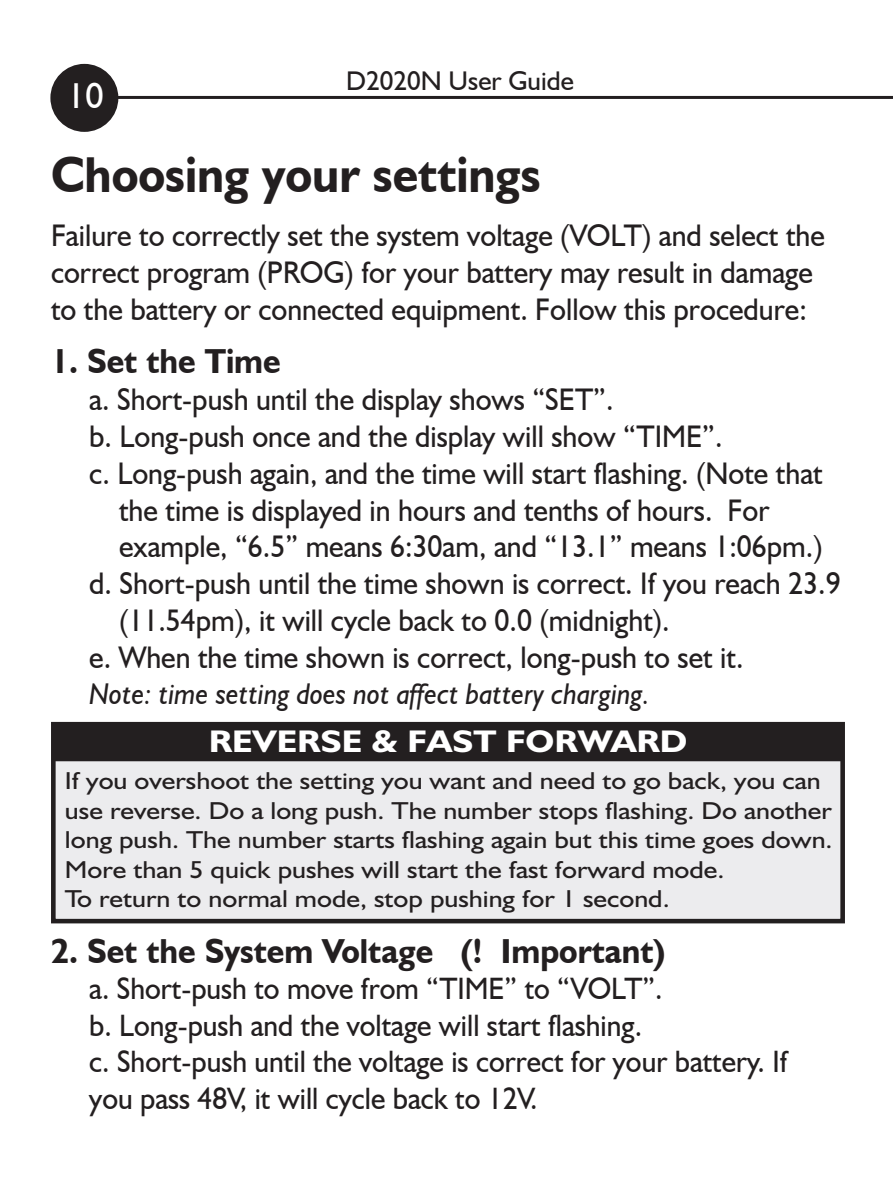
<style>
.page{position:relative;width:893px;height:1183px;background:#fff}
.page>*{position:absolute;margin:0;border:0;box-sizing:border-box;transform-origin:0 0}
.t1{font:700 50.4px "Humanist 521 BT";color:#231f20;scale:.95 1}
.t2{font:36px "Humanist 521 BT";color:#fff}
.t3{font:700 34.8px "Humanist 521 BT";color:#231f20;scale:.95 1}
.t4{font:700 31.5px "Humanist 521 BT";color:#fff;scale:1.13 1}
.t5{font:31.2px/36.9px "Humanist 521 BT";color:#231f20;scale:.95 1}
.t6{font:30.9px/36.6px "Humanist 521 BT";color:#231f20;scale:.95 1}
.t7{font:italic 30px "Humanist 521 BT";color:#231f20;scale:.95 1}
.t8{font:27px "Humanist 521 BT";color:#231f20}
.t9{font:24.6px/29.4px "Humanist 521 BT";color:#231f20;scale:1.13 1}
</style>
<div class="page">
<hr style="left:85px;top:96px;width:808px;height:3px;background:#231f20">
<div style="left:52px;top:65px;width:65px;height:65px;background:#231f20;border-radius:50%"></div>
<div style="left:50px;top:64px;width:68px;height:68px;border:3px solid #231f20;border-radius:50%"></div>
<div style="left:55px;top:761px;width:786px;height:158px;background:#ececee"></div>
<div style="left:55px;top:725px;width:786px;height:36px;background:#231f20"></div>
<div style="left:51px;top:721px;width:794px;height:202px;border:3px solid #231f20"></div>
<p class="t2" style="left:67px;top:74px;width:38px">10</p>
<p class="t8" style="left:346px;top:64px;width:229px">D2020N User Guide</p>
<h1 class="t1" style="left:51px;top:143px;width:517px">Choosing your settings</h1>
<p class="t5" style="left:51px;top:216px;width:816px">Failure to correctly set the system voltage (VOLT) and select the correct program (PROG) for your battery may result in damage to the battery or connected equipment. Follow this procedure:</p>
<p class="t3" style="left:51px;top:339px;width:243px">1. Set the Time</p>
<p class="t5" style="left:89px;top:380px;width:553px">a. Short-push until the display shows “SET”.</p>
<p class="t5" style="left:89px;top:417px;width:668px">b. Long-push once and the display will show “TIME”.</p>
<p class="t5" style="left:89px;top:453px;width:774px">c. Long-push again, and the time will start flashing. (Note that</p>
<p class="t5" style="left:119px;top:490px;width:686px">the time is displayed in hours and tenths of hours. For</p>
<p class="t5" style="left:119px;top:527px;width:742px">example, “6.5” means 6:30am, and “13.1” means 1:06pm.)</p>
<p class="t5" style="left:89px;top:564px;width:792px">d. Short-push until the time shown is correct. If you reach 23.9</p>
<p class="t5" style="left:119px;top:601px;width:581px">(11.54pm), it will cycle back to 0.0 (midnight).</p>
<p class="t5" style="left:89px;top:638px;width:690px">e. When the time shown is correct, long-push to set it.</p>
<p class="t7" style="left:89px;top:675px;width:592px">Note: time setting does not affect battery charging.</p>
<p class="t4" style="left:209px;top:722px;width:425px">REVERSE &amp; FAST FORWARD</p>
<p class="t9" style="left:65px;top:765px;width:681px">If you overshoot the setting you want and need to go back, you can use reverse. Do a long push. The number stops flashing. Do another long push. The number starts flashing again but this time goes down.<br>More than 5 quick pushes will start the fast forward mode.<br>To return to normal mode, stop pushing for 1 second.</p>
<p class="t3" style="left:51px;top:928px;width:648px">2. Set the System Voltage (! Important)</p>
<p class="t6" style="left:89px;top:969px;width:736px">a. Short-push to move from “TIME” to “VOLT”.<br>b. Long-push and the voltage will start flashing.<br>c. Short-push until the voltage is correct for your battery. If you pass 48V, it will cycle back to 12V.</p>
</div>
